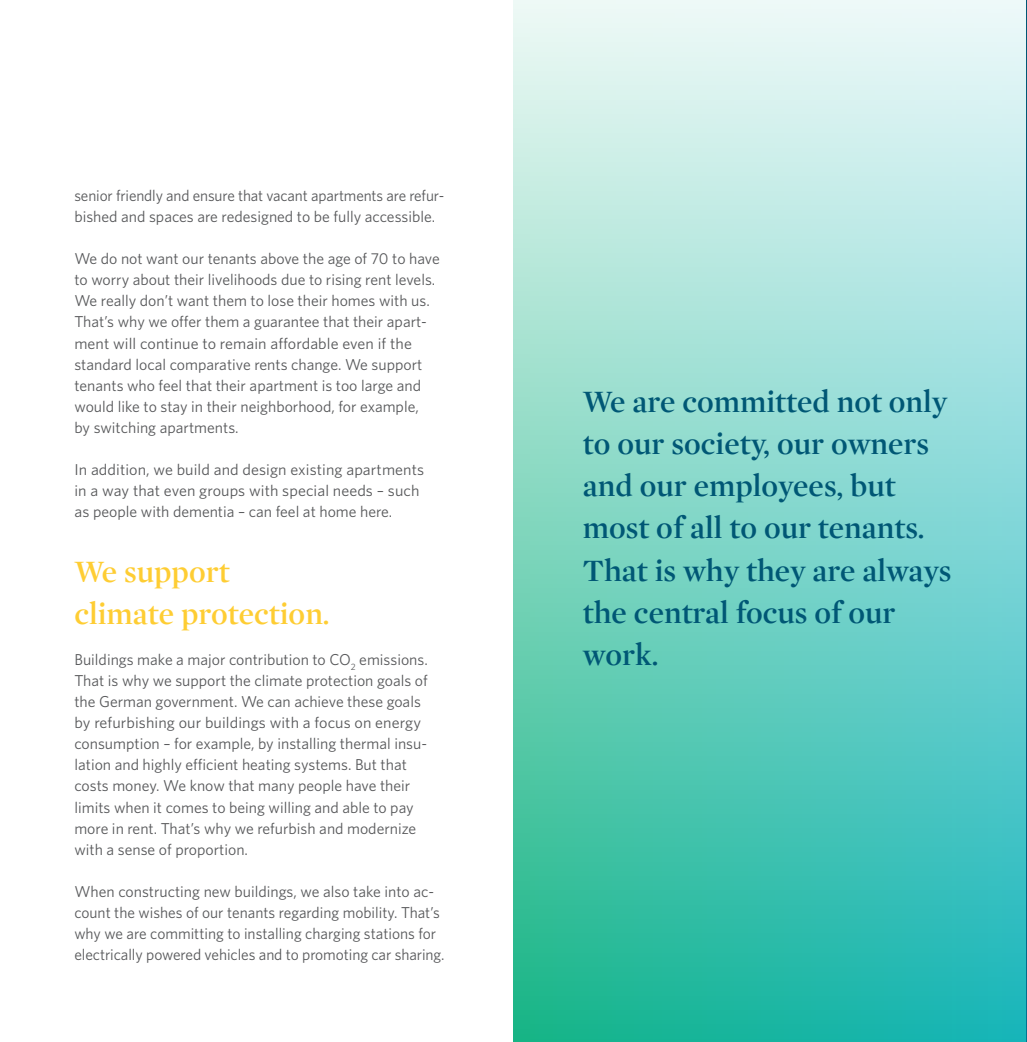
<style>
.page{position:relative;width:1027px;height:1042px;background:#fff}
.page>*{position:absolute;margin:0;border:0;box-sizing:border-box;transform-origin:0 0}
.t1{font:600 31.5px/42.2px "Mercury Display";color:#005775}
.t2{font:600 31.5px/42.2px "Mercury Display";color:#fecd33}
.Copy{font:15.75px/21px "Whitney";color:#57585a}
</style>
<div class="page">
<svg style="left:513px;top:0;width:513px;height:1042px"></svg>
<svg style="left:1026px;top:0;width:1px;height:1042px"></svg>
<p class="Copy" style="left:74px;top:185px;width:371px">senior friendly and ensure that vacant apartments are refur&shy;bished and spaces are redesigned to be fully accessible.</p>
<p class="Copy" style="left:74px;top:248px;width:367px">We do not want our tenants above the age of 70 to have to worry about their livelihoods due to rising rent levels.<br>We really don’t want them to lose their homes with us.<br>That’s why we offer them a guarantee that their apart&shy;ment will continue to remain affordable even if the standard local comparative rents change. We support tenants who feel that their apartment is too large and would like to stay in their neighborhood, for example,<br>by switching apartments.</p>
<p class="Copy" style="left:74px;top:459px;width:351px">In addition, we build and design existing apartments in a way that even groups with special needs – such as people with dementia – can feel at home here.</p>
<p class="t2" style="left:74px;top:551px;width:257px">We support climate protection.</p>
<p class="Copy" style="left:74px;top:648px;width:355px">Buildings make a major contribution to CO<sub>2</sub> emissions.<br>That is why we support the climate protection goals of the German government. We can achieve these goals by refurbishing our buildings with a focus on energy consumption – for example, by installing thermal insu&shy;lation and highly efficient heating systems. But that costs money. We know that many people have their limits when it comes to being willing and able to pay more in rent. That’s why we refurbish and modernize with a sense of proportion.</p>
<p class="Copy" style="left:74px;top:880px;width:372px">When constructing new buildings, we also take into ac&shy;count the wishes of our tenants regarding mobility. That’s why we are committing to installing charging stations for electrically powered vehicles and to promoting car sharing.</p>
<p class="t1" style="left:583px;top:380px;width:370px">We are committed not only to our society, our owners and our employees, but most of all to our tenants.<br>That is why they are always the central focus of our work.</p>
</div>
